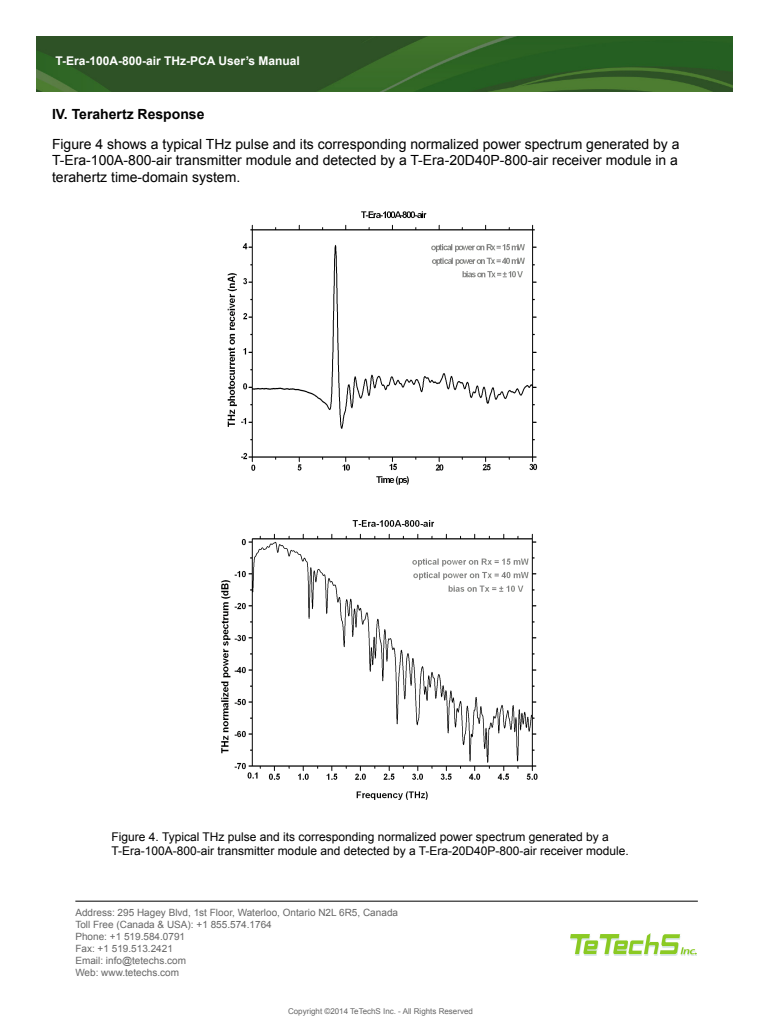
<style>
.page{position:relative;width:768px;height:1024px;background:#fff}
.page>*{position:absolute;margin:0;border:0;box-sizing:border-box;transform-origin:0 0}
.t1{font:14px/16.8px "Arial";color:#000;text-align:justify}
.t2{font:700 14px "Arial";color:#000}
.t3{font:12px/14.4px "Arial";color:#000}
.t4{font:700 12px "Arial";color:#fff}
.t5{font:10px "Arial";color:#666}
.t6{font:8px "Arial";color:#666}
</style>
<div class="page">
<img style="left:37px;top:37px;width:696px;height:54px">
<img style="left:221px;top:520px;width:317px;height:280px">
<img style="left:227px;top:211px;width:311px;height:274px">
<hr style="left:75px;top:901px;width:623px;height:1px;background:#000">
<img style="left:570px;top:933px;width:127px;height:22px">
<p class="t4" style="left:56px;top:52px;width:246px">T-Era-100A-800-air THz-PCA User’s Manual</p>
<p class="t2" style="left:52px;top:105px;width:154px">IV. Terahertz Response</p>
<p class="t1" style="left:52px;top:135px;width:629px">Figure 4 shows a typical THz pulse and its corresponding normalized power spectrum generated by a T-Era-100A-800-air transmitter module and detected by a T-Era-20D40P-800-air receiver module in a terahertz time-domain system.</p>
<p class="t3" style="left:112px;top:830px;width:519px">Figure 4. Typical THz pulse and its corresponding normalized power spectrum generated by a<br>T-Era-100A-800-air transmitter module and detected by a T-Era-20D40P-800-air receiver module.</p>
<p class="t5" style="left:75px;top:906px;width:324px">Address: 295 Hagey Blvd, 1st Floor, Waterloo, Ontario N2L 6R5, Canada</p>
<p class="t5" style="left:75px;top:918px;width:198px">Toll Free (Canada &amp; USA): +1 855.574.1764</p>
<p class="t5" style="left:75px;top:930px;width:111px">Phone: +1 519.584.0791</p>
<p class="t5" style="left:75px;top:942px;width:99px">Fax: +1 519.513.2421</p>
<p class="t5" style="left:75px;top:954px;width:112px">Email: info@tetechs.com</p>
<p class="t5" style="left:75px;top:966px;width:105px">Web: www.tetechs.com</p>
<p class="t6" style="left:288px;top:1006px;width:186px">Copyright ©2014 TeTechS Inc. - All Rights Reserved</p>
</div>
